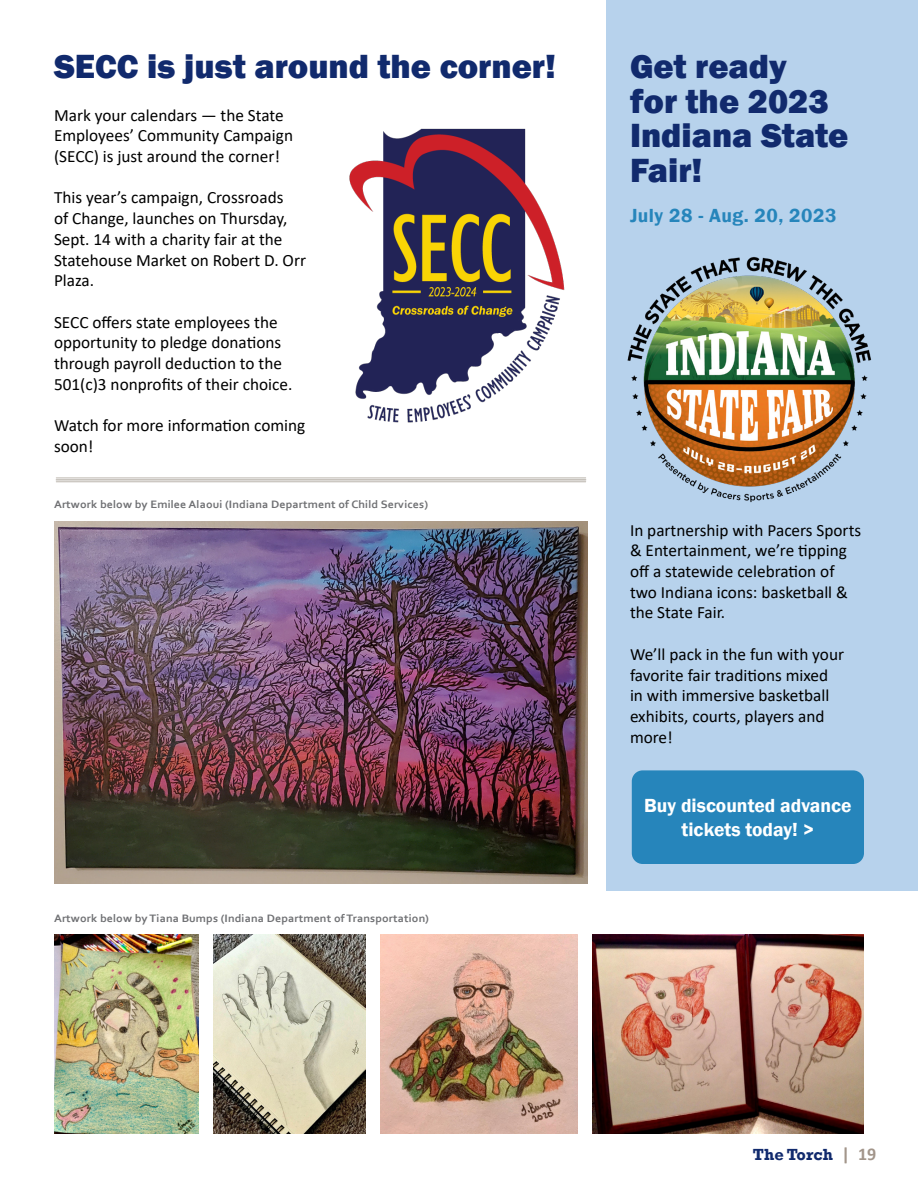
<style>
.page{position:relative;width:918px;height:1188px;background:#fff}
.page>*{position:absolute;margin:0;border:0;box-sizing:border-box;transform-origin:0 0}
.t1{font:800 34.5px/34.5px "Franklin Gothic";color:#112a6d}
.t2{font:600 19.5px/23.4px "Franklin Gothic";color:#fff;text-align:center}
.t3{font:600 19.5px "Franklin Gothic";letter-spacing:.025em;color:#2685bb}
.t4{font:17.25px/20.7px "Calibri";color:#000}
.t5{font:700 16.5px "Rockwell";color:#112a6d}
.t6{font:700 11.25px "Corbel";letter-spacing:.01em;color:#6f7073;scale:1.06 1}
.s1{font-family:"Calibri";font-size:18px;color:#a2958a}
</style>
<div class="page">
<div style="left:606px;top:0;width:312px;height:891px;background:#b7d2ec"></div>
<img style="left:627px;top:257px;width:245px;height:246px">
<div style="left:632px;top:770px;width:232px;height:94px;background:#2685bb;border-radius:11px"></div>
<img style="left:349px;top:128px;width:216px;height:295px">
<hr style="left:56px;top:481px;width:530px;height:1px;background:#b7b1a9">
<hr style="left:56px;top:479px;width:530px;height:1px;background:#b7b1a9">
<hr style="left:56px;top:478px;width:530px;height:1px;background:#b7b1a9">
<img style="left:54px;top:522px;width:534px;height:362px">
<img style="left:381px;top:934px;width:196px;height:200px">
<img style="left:213px;top:934px;width:153px;height:200px">
<img style="left:54px;top:934px;width:144px;height:200px">
<img style="left:592px;top:934px;width:272px;height:200px">
<h1 class="t1" style="left:54px;top:49px;width:503px">SECC is just around the corner!</h1>
<p class="t4" style="left:54px;top:104px;width:241px">Mark your calendars — the State<br>Employees’ Community Campaign (SECC) is just around the corner!</p>
<p class="t4" style="left:54px;top:187px;width:254px">This year’s campaign, Crossroads<br>of Change, launches on Thursday,<br>Sept. 14 with a charity fair at the<br>Statehouse Market on Robert D. Orr<br>Plaza.</p>
<p class="t4" style="left:54px;top:311px;width:240px">SECC offers state employees the opportunity to pledge donations through payroll deduction to the 501(c)3 nonprofits of their choice.</p>
<p class="t4" style="left:54px;top:415px;width:253px">Watch for more information coming soon!</p>
<p class="t6" style="left:54px;top:497px;width:354px">Artwork below by Emilee Alaoui (Indiana Department of Child Services)</p>
<p class="t6" style="left:54px;top:911px;width:355px">Artwork below by Tiana Bumps (Indiana Department of Transportation)</p>
<h1 class="t1" style="left:630px;top:49px;width:220px">Get ready<br>for the 2023<br>Indiana State<br>Fair!</h1>
<p class="t3" style="left:630px;top:204px;width:208px">July 28 - Aug. 20, 2023</p>
<p class="t4" style="left:630px;top:519px;width:233px">In partnership with Pacers Sports &amp; Entertainment, we’re tipping off a statewide celebration of two Indiana icons: basketball &amp; the State Fair.</p>
<p class="t4" style="left:630px;top:643px;width:216px">We’ll pack in the fun with your favorite fair traditions mixed in with immersive basketball exhibits, courts, players and more!</p>
<p class="t2" style="left:644px;top:794px;width:209px">Buy discounted advance tickets today! &gt;</p>
<p class="t5" style="left:753px;top:1144px;width:125px">The Torch <span class="s1">| 19</span></p>
</div>
